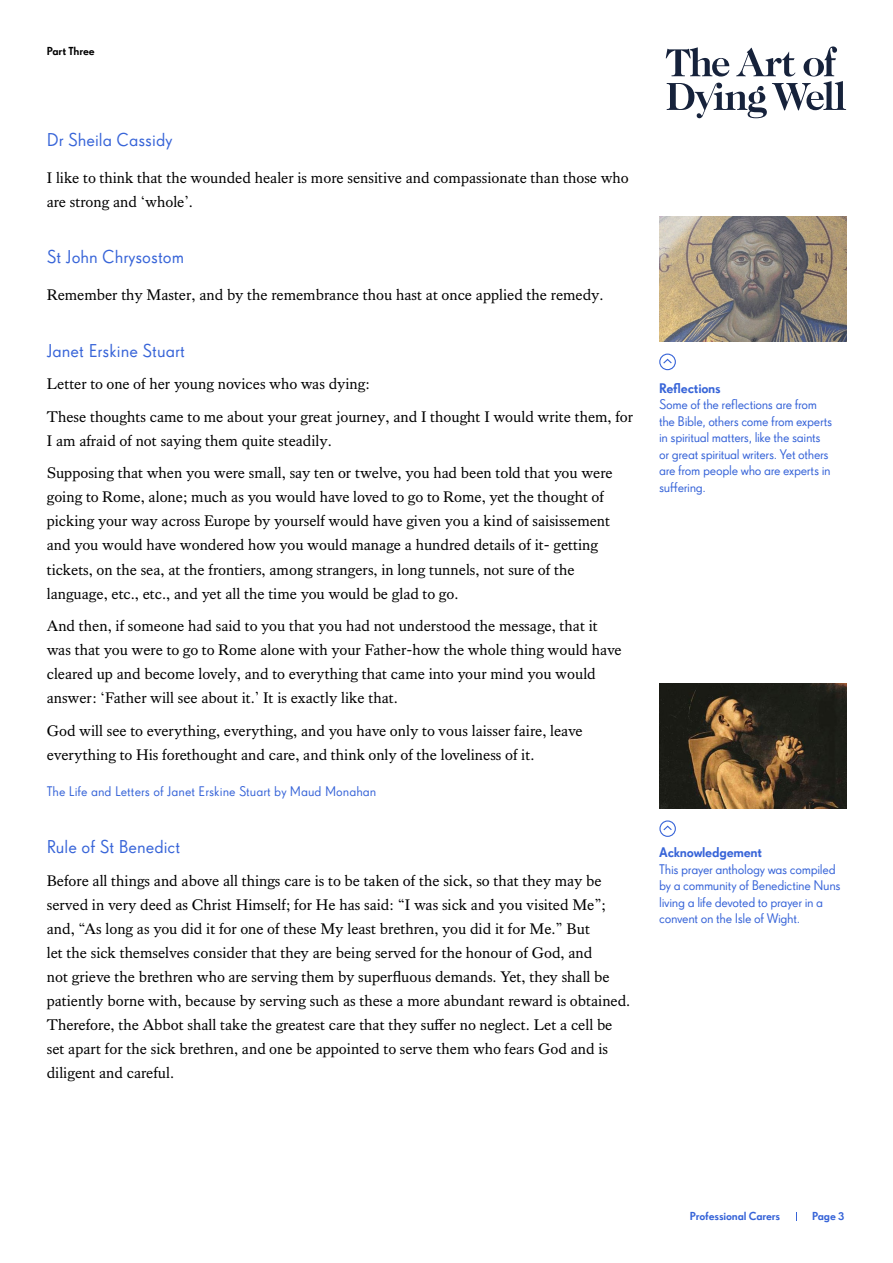
<style>
.page{position:relative;width:893px;height:1263px;background:#fff}
.page>*{position:absolute;margin:0;border:0;box-sizing:border-box;transform-origin:0 0}
.t1{font:18px "Super Grotesk OT";color:#3764d8}
.t2{font:15.75px/24px "Kings Caslon";color:#000}
.t3{font:13.5px/16.5px "Super Grotesk OT";letter-spacing:-.025em;color:#3764d8}
.t4{font:13.5px "Super Grotesk OT";color:#3764d8}
.t5{font:13.5px "Super Grotesk C Med LF";letter-spacing:-.02em;color:#3764d8}
.t6{font:11.25px "Super Grotesk C Med LF";letter-spacing:-.015em;color:#3764d8}
.t7{font:11.25px "Super Grotesk C Med LF";letter-spacing:-.015em;color:#000}
</style>
<div class="page">
<svg style="left:666px;top:46px;width:180px;height:72px"></svg>
<img style="left:659px;top:217px;width:187px;height:125px">
<div style="left:659px;top:354px;width:17px;height:16px;border:1px solid #3764d8;border-radius:50%"></div>
<svg style="left:663px;top:358px;width:9px;height:6px"></svg>
<img style="left:659px;top:684px;width:187px;height:125px">
<div style="left:659px;top:820px;width:17px;height:17px;border:1px solid #3764d8;border-radius:50%"></div>
<svg style="left:663px;top:825px;width:9px;height:6px"></svg>
<p class="t7" style="left:47px;top:46px;width:49px">Part Three</p>
<p class="t1" style="left:47px;top:129px;width:127px">Dr Sheila Cassidy</p>
<p class="t2" style="left:47px;top:165px;width:584px">I like to think that the wounded healer is more sensitive and compassionate than those who are strong and ‘whole’.</p>
<p class="t1" style="left:47px;top:247px;width:139px">St John Chrysostom</p>
<p class="t2" style="left:47px;top:283px;width:558px">Remember thy Master, and by the remembrance thou hast at once applied the remedy.</p>
<p class="t1" style="left:47px;top:340px;width:140px">Janet Erskine Stuart</p>
<p class="t2" style="left:47px;top:368px;width:588px;line-height:32.5px">Letter to one of her young novices who was dying:<br>These thoughts came to me about your great journey, and I thought I would write them, for</p>
<p class="t2" style="left:47px;top:424px;width:567px;line-height:32.5px">I am afraid of not saying them quite steadily.<br>Supposing that when you were small, say ten or twelve, you had been told that you were</p>
<p class="t2" style="left:47px;top:485px;width:565px">going to Rome, alone; much as you would have loved to go to Rome, yet the thought of picking your way across Europe by yourself would have given you a kind of saisissement and you would have wondered how you would manage a hundred details of it- getting tickets, on the sea, at the frontiers, among strangers, in long tunnels, not sure of the language, etc., etc., and yet all the time you would be glad to go.</p>
<p class="t2" style="left:47px;top:614px;width:576px">And then, if someone had said to you that you had not understood the message, that it was that you were to go to Rome alone with your Father-how the whole thing would have cleared up and become lovely, and to everything that came into your mind you would answer: ‘Father will see about it.’ It is exactly like that.</p>
<p class="t2" style="left:47px;top:718px;width:537px">God will see to everything, everything, and you have only to vous laisser faire, leave everything to His forethought and care, and think only of the loveliness of it.</p>
<p class="t4" style="left:47px;top:784px;width:331px">The Life and Letters of Janet Erskine Stuart by Maud Monahan</p>
<p class="t1" style="left:47px;top:836px;width:135px">Rule of St Benedict</p>
<p class="t2" style="left:47px;top:868px;width:585px">Before all things and above all things care is to be taken of the sick, so that they may be served in very deed as Christ Himself; for He has said: “I was sick and you visited Me”; and, “As long as you did it for one of these My least brethren, you did it for Me.” But<br>let the sick themselves consider that they are being served for the honour of God, and<br>not grieve the brethren who are serving them by superfluous demands. Yet, they shall be patiently borne with, because by serving such as these a more abundant reward is obtained.<br>Therefore, the Abbot shall take the greatest care that they suffer no neglect. Let a cell be set apart for the sick brethren, and one be appointed to serve them who fears God and is diligent and careful.</p>
<p class="t5" style="left:659px;top:382px;width:63px">Reflections</p>
<p class="t3" style="left:659px;top:396px;width:175px">Some of the reflections are from the Bible, others come from experts in spiritual matters, like the saints or great spiritual writers. Yet others are from people who are experts in suffering.</p>
<p class="t5" style="left:659px;top:846px;width:104px">Acknowledgement</p>
<p class="t3" style="left:659px;top:861px;width:183px">This prayer anthology was compiled by a community of Benedictine Nuns living a life devoted to prayer in a convent on the Isle of Wight.</p>
<p class="t6" style="left:690px;top:1211px;width:92px">Professional Carers</p>
<p class="t6" style="left:812px;top:1211px;width:34px">Page 3</p>
</div>
